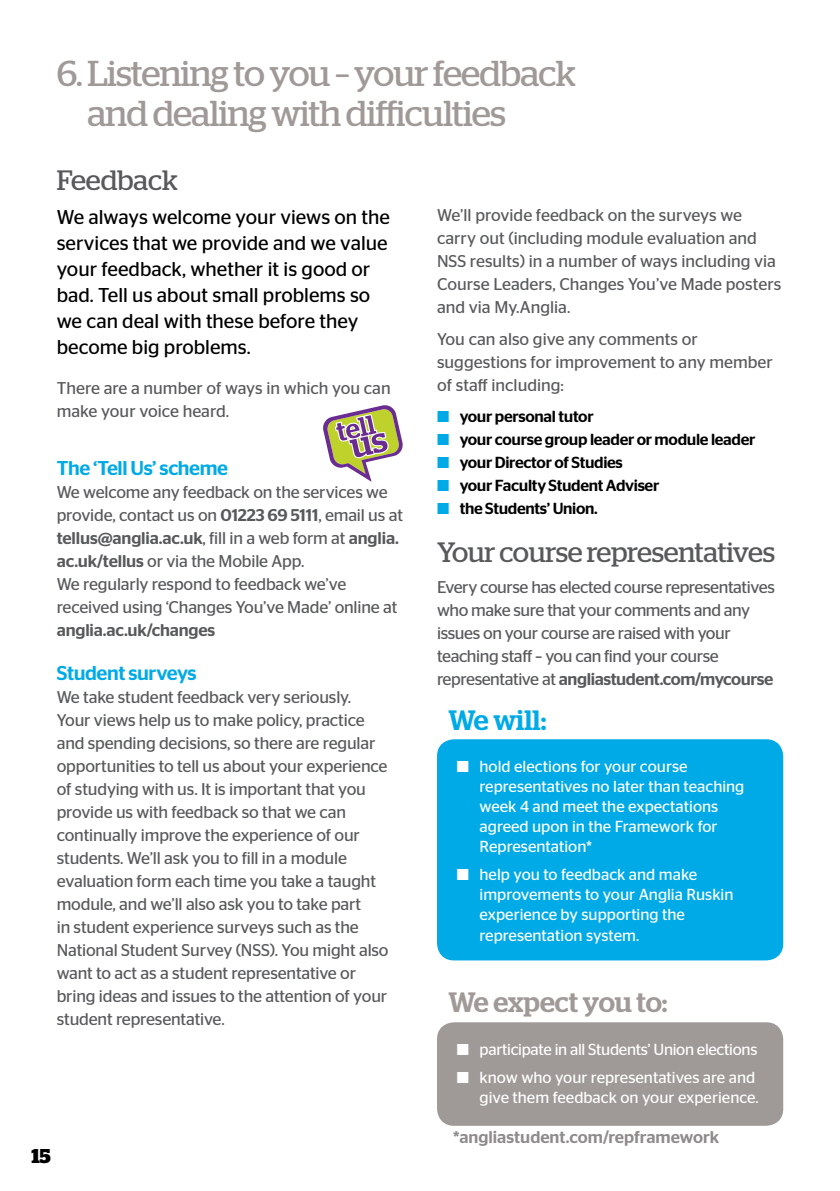
<style>
.page{position:relative;width:840px;height:1191px;background:#fff}
.page>*{position:absolute;margin:0;border:0;box-sizing:border-box;transform-origin:0 0}
.t1{font:36px/40px "Stag";letter-spacing:-.02em;color:#9f9a98}
.t2{font:28px "Stag";letter-spacing:-.01em;color:#58595b}
.t3{font:500 28px "Stag";color:#9f9a98}
.t4{font:500 28px "Stag";color:#00aae7}
.t5{font:20px/26px "Stag Sans";color:#000}
.t6{font:500 20px "Stag Sans";letter-spacing:-.02em;color:#00aae7}
.t7{font:700 20px "Stag";color:#000}
.t8{font:17px/23px "Stag Sans";letter-spacing:-.01em;color:#58595b}
.t9{font:500 17px "Stag Sans";color:#8f8b8b}
.t10{font:500 17px "Stag Sans";letter-spacing:-.01em;color:#58595b}
.t11{font:16px/20px "Stag Sans";color:#fff}
.t12{font:500 16px "Stag Sans";letter-spacing:-.02em;color:#000}
.t13{font:16px "Stag Sans";letter-spacing:-.02em;color:#fff}
.s1{font-weight:500}
.s2{color:#00aae7}
</style>
<div class="page">
<div style="left:437px;top:1022px;width:345px;height:103px;background:#9f9a98;border-radius:17px"></div>
<div style="left:437px;top:739px;width:345px;height:221px;background:#00aae7;border-radius:17px"></div>
<svg style="left:323px;top:405px;width:80px;height:76px"></svg>
<h1 class="t1" style="left:87px;top:52px;width:489px;text-indent:-31px">6. Listening to you – your feedback and dealing with difficulties</h1>
<h2 class="t2" style="left:57px;top:164px;width:122px">Feedback</h2>
<p class="t5" style="left:57px;top:204px;width:334px">We always welcome your views on the services that we provide and we value your feedback, whether it is good or bad. Tell us about small problems so we can deal with these before they become big problems.</p>
<p class="t8" style="left:57px;top:377px;width:335px">There are a number of ways in which you can make your voice heard.</p>
<p class="t6" style="left:57px;top:457px;width:173px">The ‘Tell Us’ scheme</p>
<p class="t8" style="left:57px;top:481px;width:347px">We welcome any feedback on the services we provide, contact us on <span class="s1">01223 69 5111</span>, email us at <span class="s1">tellus@anglia.ac.uk</span>, fill in a web form at <span class="s1">anglia. ac.uk/tellus</span> or via the Mobile App.<br>We regularly respond to feedback we’ve received using ‘Changes You’ve Made’ online at</p>
<p class="t10" style="left:57px;top:620px;width:160px">anglia.ac.uk/changes</p>
<p class="t6" style="left:57px;top:662px;width:141px">Student surveys</p>
<p class="t8" style="left:57px;top:685px;width:333px">We take student feedback very seriously.<br>Your views help us to make policy, practice and spending decisions, so there are regular opportunities to tell us about your experience of studying with us. It is important that you provide us with feedback so that we can continually improve the experience of our students. We’ll ask you to fill in a module evaluation form each time you take a taught module, and we’ll also ask you to take part<br>in student experience surveys such as the National Student Survey (NSS). You might also want to act as a student representative or bring ideas and issues to the attention of your student representative.</p>
<p class="t7" style="left:31px;top:1144px;width:21px">15</p>
<p class="t8" style="left:437px;top:204px;width:345px">We’ll provide feedback on the surveys we carry out (including module evaluation and NSS results) in a number of ways including via Course Leaders, Changes You’ve Made posters and via My.Anglia.</p>
<p class="t8" style="left:437px;top:327px;width:337px">You can also give any comments or suggestions for improvement to any member of staff including:</p>
<p class="t12" style="left:437px;top:407px;width:158px"><span class="s2">■</span> your personal tutor</p>
<p class="t12" style="left:437px;top:430px;width:319px"><span class="s2">■</span> your course group leader or module leader</p>
<p class="t12" style="left:437px;top:453px;width:187px"><span class="s2">■</span> your Director of Studies</p>
<p class="t12" style="left:437px;top:476px;width:224px"><span class="s2">■</span> your Faculty Student Adviser</p>
<p class="t12" style="left:437px;top:499px;width:162px"><span class="s2">■</span> the Students’ Union.</p>
<h2 class="t2" style="left:437px;top:535px;width:339px">Your course representatives</h2>
<p class="t8" style="left:437px;top:575px;width:339px">Every course has elected course representatives who make sure that your comments and any issues on your course are raised with your teaching staff – you can find your course representative at <span class="s1">angliastudent.com/mycourse</span></p>
<h2 class="t4" style="left:448px;top:703px;width:100px">We will:</h2>
<p class="t11" style="left:479px;top:756px;width:266px;text-indent:-23px">■ hold elections for your course representatives no later than teaching week 4 and meet the expectations agreed upon in the Framework for<br>Representation*</p>
<p class="t11" style="left:479px;top:864px;width:255px;text-indent:-23px">■ help you to feedback and make improvements to your Anglia Ruskin experience by supporting the representation system.</p>
<h2 class="t3" style="left:448px;top:985px;width:221px">We expect you to:</h2>
<p class="t13" style="left:456px;top:1040px;width:302px">■ participate in all Students’ Union elections</p>
<p class="t11" style="left:456px;top:1067px;width:303px;text-align:right">■ know who your representatives are and give them feedback on your experience.</p>
<p class="t9" style="left:453px;top:1127px;width:267px">*angliastudent.com/repframework</p>
</div>
